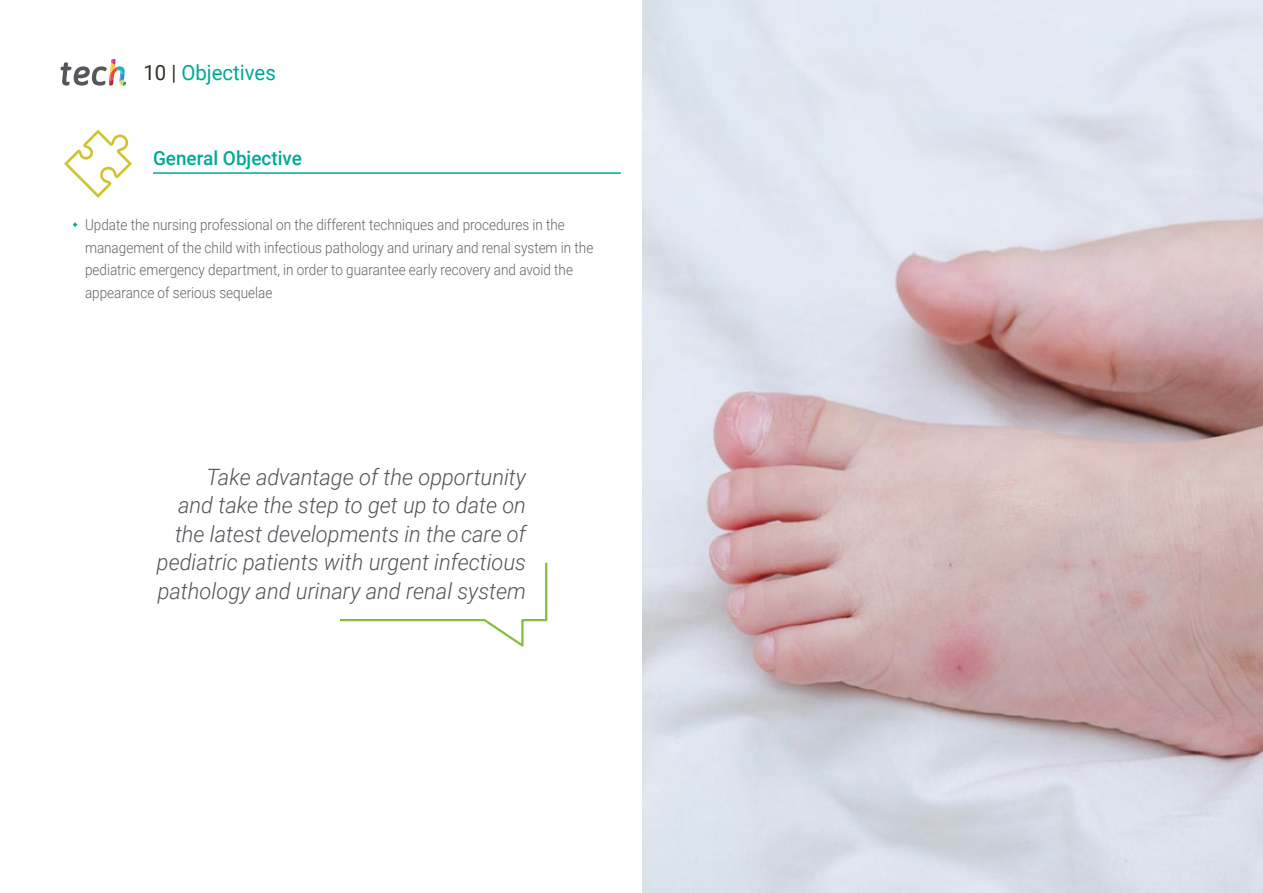
<style>
.page{position:relative;width:1263px;height:893px;background:#fff}
.page>*{position:absolute;margin:0;border:0;box-sizing:border-box;transform-origin:0 0}
.t1{font:italic 300 22.5px/28.5px "Roboto";color:#52555b;text-align:right}
.t2{font:21px "Roboto";color:#00a996}
.t3{font:500 19.5px "Roboto";color:#00a996}
.t4{font:300 15px/22.5px "Roboto";color:#61646a;scale:.9 1}
.s1{color:#312e20}
</style>
<div class="page">
<hr style="left:153px;top:173px;width:468px;height:1px;background:#00a996">
<svg style="left:64px;top:130px;width:68px;height:68px"></svg>
<img style="left:642px;top:0;width:621px;height:893px">
<svg style="left:340px;top:562px;width:208px;height:85px"></svg>
<svg style="left:61px;top:59px;width:65px;height:27px"></svg>
<h2 class="t2" style="left:144px;top:57px;width:134px"><span class="s1">10 |</span> Objectives</h2>
<h3 class="t3" style="left:153px;top:144px;width:150px">General Objective</h3>
<p class="t4" style="left:85px;top:213px;width:566px">Update the nursing professional on the different techniques and procedures in the management of the child with infectious pathology and urinary and renal system in the pediatric emergency department, in order to guarantee early recovery and avoid the appearance of serious sequelae</p>
<h1 class="t1" style="left:157px;top:462px;width:371px">Take advantage of the opportunity<br>and take the step to get up to date on the latest developments in the care of pediatric patients with urgent infectious pathology and urinary and renal system</h1>
</div>
